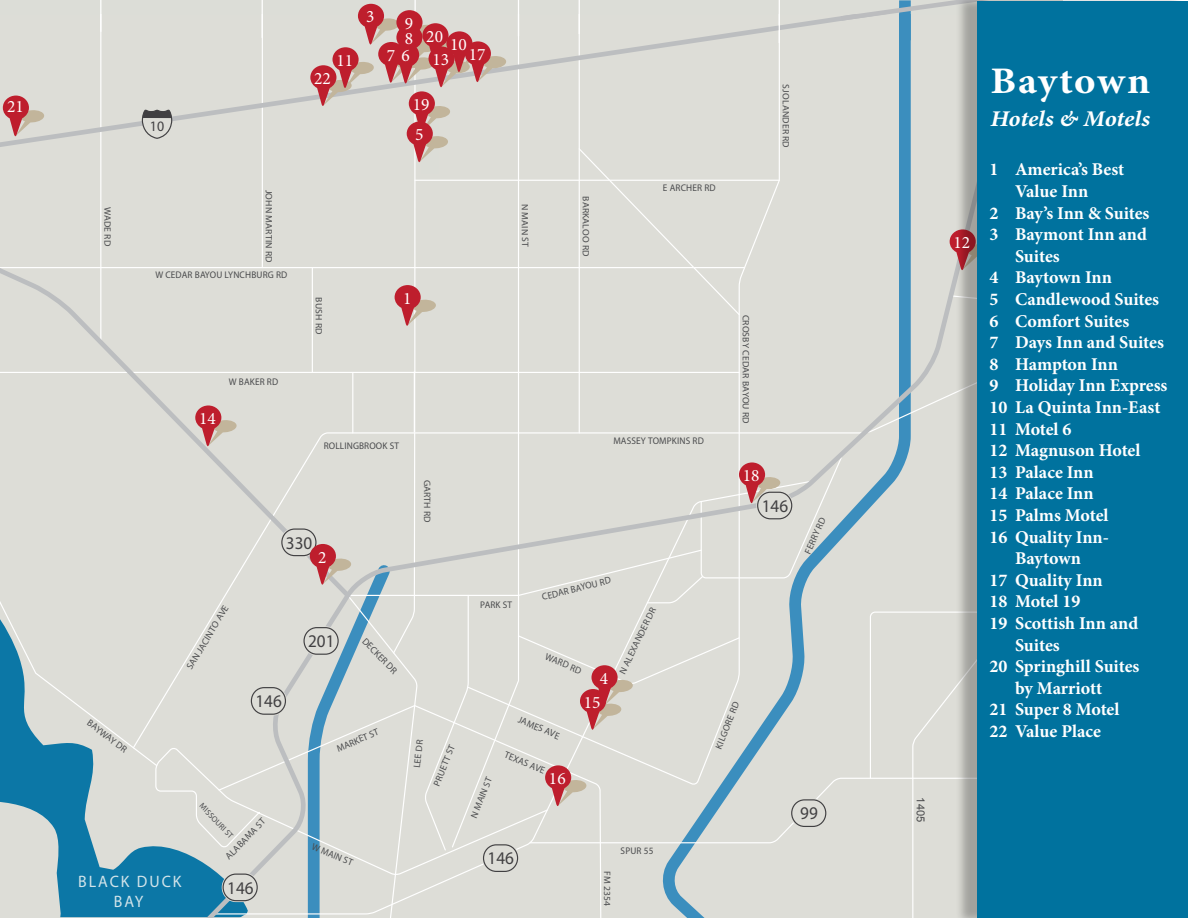
<style>
.page{position:relative;width:1188px;height:918px;background:#fff}
.page>*{position:absolute;margin:0;border:0;box-sizing:border-box;transform-origin:0 0}
.t1{font:700 37.5px "Minion Pro";letter-spacing:.04em;color:#fff;scale:1.09 1}
.t2{font:italic 700 22.5px "Minion Pro";letter-spacing:-.005em;color:#fff;scale:1.09 1}
.t3{font:700 18px "Minion Pro";color:#fff}
.t4{font:700 condensed 17.85px "Frutiger";color:#414042;scale:.96 1}
.t5{font:17.4px/32.2px "Minion Pro";color:#fff;text-align:right}
.t6{font:800 condensed 16.65px/20px "Helvetica Neue LT Std";letter-spacing:.125em;color:#d2e4ea;text-align:center;scale:.96 1}
.t7{font:700 condensed 14.55px "Frutiger";color:#414042;scale:.96 1}
.t8{font:11.1px "Arial";color:#4a4b4d}
.t9{font:800 condensed 9.6px "Helvetica Neue LT Std";letter-spacing:.015em;color:#4a4b4d;scale:.96 1}
.t10{font:800 condensed 9.6px "Helvetica Neue LT Std";letter-spacing:.015em;color:#4a4b4d}
.t11{font:800 condensed 9.45px "Helvetica Neue LT Std";color:#4a4b4d}
.t12{font:800 condensed 9.3px "Helvetica Neue LT Std";letter-spacing:.015em;color:#4a4b4d;scale:1.04 1}
.t13{font:800 condensed 9.3px "Helvetica Neue LT Std";letter-spacing:.015em;color:#4a4b4d}
.t14{font:800 condensed 8.1px "Helvetica Neue LT Std";color:#4a4b4d}
</style>
<div class="page">
<div style="left:0;top:0;width:1062px;height:22px;background:#dcddd7"></div>
<svg style="left:0;top:767px;width:158px;height:150px;background:#78acbf"></svg>
<svg style="left:0;top:602px;width:158px;height:165px;background:#b6cace"></svg>
<div style="left:158px;top:24px;width:797px;height:893px;background:#ddddd7"></div>
<div style="left:0;top:181px;width:354px;height:421px;background:#ddddd7"></div>
<div style="left:0;top:15px;width:945px;height:166px;background:#ddddd7"></div>
<svg style="left:124px;top:84px;width:49px;height:56px;background:#cbcbc6"></svg>
<div style="left:899px;top:0;width:12px;height:40px;background:#3c8ebe"></div>
<svg style="left:836px;top:0;width:119px;height:24px"></svg>
<hr style="left:414px;top:0;width:2px;height:54px;background:#fff">
<svg style="left:950px;top:229px;width:5px;height:44px"></svg>
<div style="left:955px;top:0;width:229px;height:918px;background:#000;opacity:.27"></div>
<div style="left:978px;top:1px;width:210px;height:917px;background:#00729e"></div>
<hr style="left:414px;top:372px;width:1px;height:60px;background:#fff">
<svg style="left:395px;top:285px;width:41px;height:44px;background:#cf9796"></svg>
<svg style="left:310px;top:4px;width:196px;height:170px;background:#d4b1ae"></svg>
<svg style="left:195px;top:405px;width:783px;height:512px;background:#d5d7d3"></svg>
<svg style="left:3px;top:96px;width:41px;height:43px;background:#cd9593"></svg>
<hr style="left:100px;top:0;width:1px;height:32px;background:#fff">
<hr style="left:262px;top:0;width:1px;height:38px;background:#fff">
<hr style="left:518px;top:0;width:1px;height:36px;background:#fff">
<hr style="left:579px;top:0;width:1px;height:34px;background:#fff">
<hr style="left:779px;top:0;width:1px;height:43px;background:#fff">
<p class="t5" style="left:7px;top:91px;width:18px">21</p>
<p class="t7" style="left:150px;top:117px;width:16px">10</p>
<p class="t5" style="left:314px;top:62px;width:18px">22</p>
<p class="t5" style="left:336px;top:44px;width:18px">11</p>
<p class="t5" style="left:366px;top:1px;width:10px">3</p>
<p class="t5" style="left:387px;top:7px;width:28px">9<br>7 6</p>
<p class="t5" style="left:405px;top:22px;width:10px">8</p>
<p class="t5" style="left:426px;top:20px;width:18px">20</p>
<p class="t5" style="left:450px;top:28px;width:18px">10</p>
<p class="t5" style="left:469px;top:38px;width:18px">17</p>
<p class="t5" style="left:432px;top:44px;width:18px">13</p>
<p class="t5" style="left:413px;top:88px;width:18px">19</p>
<p class="t5" style="left:415px;top:118px;width:10px">5</p>
<p class="t12" style="left:792px;top:84px;width:63px;rotate:90deg">SJOLANDER RD</p>
<p class="t12" style="left:113px;top:207px;width:39px;rotate:90deg">WADE RD</p>
<p class="t10" style="left:92px;top:717px;width:49px;rotate:37deg">BAYWAY DR</p>
<p class="t12" style="left:275px;top:190px;width:71px;rotate:90deg">JOHN MARTIN RD</p>
<p class="t9" style="left:155px;top:269px;width:139px">W CEDAR BAYOU LYNCHBURG RD</p>
<p class="t12" style="left:325px;top:297px;width:37px;rotate:90deg">BUSH RD</p>
<p class="t5" style="left:403px;top:282px;width:10px">1</p>
<p class="t5" style="left:199px;top:402px;width:18px">14</p>
<p class="t9" style="left:229px;top:376px;width:53px">W BAKER RD</p>
<p class="t9" style="left:324px;top:439px;width:80px">ROLLINGBROOK ST</p>
<p class="t11" style="left:184px;top:666px;width:75px;rotate:-59deg">SAN JACINTO AVE</p>
<p class="t4" style="left:286px;top:532px;width:29px">330</p>
<p class="t5" style="left:318px;top:541px;width:10px">2</p>
<p class="t4" style="left:308px;top:630px;width:29px">201</p>
<p class="t11" style="left:368px;top:635px;width:47px;rotate:46deg">DECKER DR</p>
<p class="t4" style="left:255px;top:690px;width:29px">146</p>
<p class="t12" style="left:433px;top:480px;width:43px;rotate:90deg">GARTH RD</p>
<p class="t14" style="left:205px;top:801px;width:46px;rotate:46deg">MISSOURI ST</p>
<p class="t11" style="left:223px;top:854px;width:55px;rotate:-46deg">ALABAMA ST</p>
<p class="t10" style="left:335px;top:744px;width:46px;rotate:-24deg">MARKET ST</p>
<p class="t10" style="left:315px;top:840px;width:45px;rotate:23deg">W MAIN ST</p>
<p class="t12" style="left:411px;top:767px;width:29px;rotate:-83deg">LEE DR</p>
<p class="t13" style="left:431px;top:783px;width:45px;rotate:-68deg">PRUETT ST</p>
<p class="t6" style="left:78px;top:872px;width:109px">BLACK DUCK<br>BAY</p>
<p class="t4" style="left:227px;top:877px;width:29px">146</p>
<p class="t12" style="left:530px;top:204px;width:43px;rotate:89deg">N MAIN TS</p>
<p class="t12" style="left:592px;top:196px;width:60px;rotate:90deg">BARKALOO RD</p>
<p class="t9" style="left:663px;top:182px;width:56px">E ARCHER RD</p>
<p class="t9" style="left:613px;top:434px;width:96px">MASSEY TOMPKINS RD</p>
<p class="t12" style="left:752px;top:315px;width:107px;rotate:90deg">CROSBY CEDAR BAYOU RD</p>
<p class="t5" style="left:743px;top:459px;width:18px">18</p>
<p class="t4" style="left:762px;top:495px;width:29px">146</p>
<p class="t9" style="left:480px;top:599px;width:35px">PARK ST</p>
<p class="t9" style="left:541px;top:591px;width:75px;rotate:-14deg">CEDAR BAYOU RD</p>
<p class="t10" style="left:548px;top:650px;width:40px;rotate:24deg">WARD RD</p>
<p class="t5" style="left:600px;top:662px;width:10px">4</p>
<p class="t5" style="left:584px;top:686px;width:18px">15</p>
<p class="t13" style="left:468px;top:815px;width:45px;rotate:-68deg">N MAIN ST</p>
<p class="t10" style="left:521px;top:714px;width:46px;rotate:23deg">JAMES AVE</p>
<p class="t10" style="left:507px;top:748px;width:45px;rotate:23deg">TEXAS AVE</p>
<p class="t5" style="left:549px;top:762px;width:18px">16</p>
<p class="t13" style="left:617px;top:671px;width:74px;rotate:-64deg">N ALEXANDER DR</p>
<p class="t4" style="left:488px;top:847px;width:29px">146</p>
<p class="t12" style="left:613px;top:871px;width:35px;rotate:90deg">FM 2354</p>
<p class="t9" style="left:621px;top:845px;width:36px">SPUR 55</p>
<p class="t13" style="left:713px;top:746px;width:51px;rotate:-68deg">KILGORE RD</p>
<p class="t13" style="left:802px;top:551px;width:41px;rotate:-66deg">FERRY RD</p>
<p class="t4" style="left:800px;top:802px;width:20px">99</p>
<p class="t8" style="left:928px;top:797px;width:26px;rotate:90deg">1405</p>
<p class="t5" style="left:954px;top:226px;width:18px">12</p>
<h1 class="t1" style="left:987px;top:54px;width:151px"><sub>10</sub>Baytown</h1>
<p class="t2" style="left:990px;top:103px;width:148px">Hotels &amp; Motels</p>
<p class="t3" style="left:990px;top:157px;width:136px">1 America’s Best</p>
<p class="t3" style="left:1015px;top:178px;width:75px">Value Inn</p>
<p class="t3" style="left:990px;top:200px;width:162px">2 Bay’s Inn &amp; Suites</p>
<p class="t3" style="left:990px;top:222px;width:159px">3 Baymont Inn and</p>
<p class="t3" style="left:1015px;top:243px;width:46px">Suites</p>
<p class="t3" style="left:990px;top:265px;width:124px">4 Baytown Inn</p>
<p class="t3" style="left:990px;top:286px;width:171px">5 Candlewood Suites</p>
<p class="t3" style="left:990px;top:308px;width:141px">6 Comfort Suites</p>
<p class="t3" style="left:990px;top:330px;width:176px">7 Days Inn and Suites</p>
<p class="t3" style="left:990px;top:351px;width:130px">8 Hampton Inn</p>
<p class="t3" style="left:990px;top:373px;width:180px">9 Holiday Inn Express</p>
<p class="t3" style="left:990px;top:394px;width:172px">10 La Quinta Inn-East</p>
<p class="t3" style="left:990px;top:416px;width:84px">11 Motel 6</p>
<p class="t3" style="left:990px;top:438px;width:152px">12 Magnuson Hotel</p>
<p class="t3" style="left:990px;top:459px;width:106px">13 Palace Inn</p>
<p class="t3" style="left:990px;top:481px;width:106px">14 Palace Inn</p>
<p class="t3" style="left:990px;top:502px;width:120px">15 Palms Motel</p>
<p class="t3" style="left:990px;top:524px;width:121px">16 Quality Inn-</p>
<p class="t3" style="left:1015px;top:546px;width:68px">Baytown</p>
<p class="t3" style="left:990px;top:567px;width:115px">17 Quality Inn</p>
<p class="t3" style="left:990px;top:589px;width:93px">18 Motel 19</p>
<p class="t3" style="left:990px;top:610px;width:150px">19 Scottish Inn and</p>
<p class="t3" style="left:1015px;top:632px;width:46px">Suites</p>
<p class="t3" style="left:990px;top:654px;width:151px">20 Springhill Suites</p>
<p class="t3" style="left:1015px;top:675px;width:89px">by Marriott</p>
<p class="t3" style="left:990px;top:697px;width:131px">21 Super 8 Motel</p>
<p class="t3" style="left:990px;top:718px;width:113px">22 Value Place</p>
</div>
